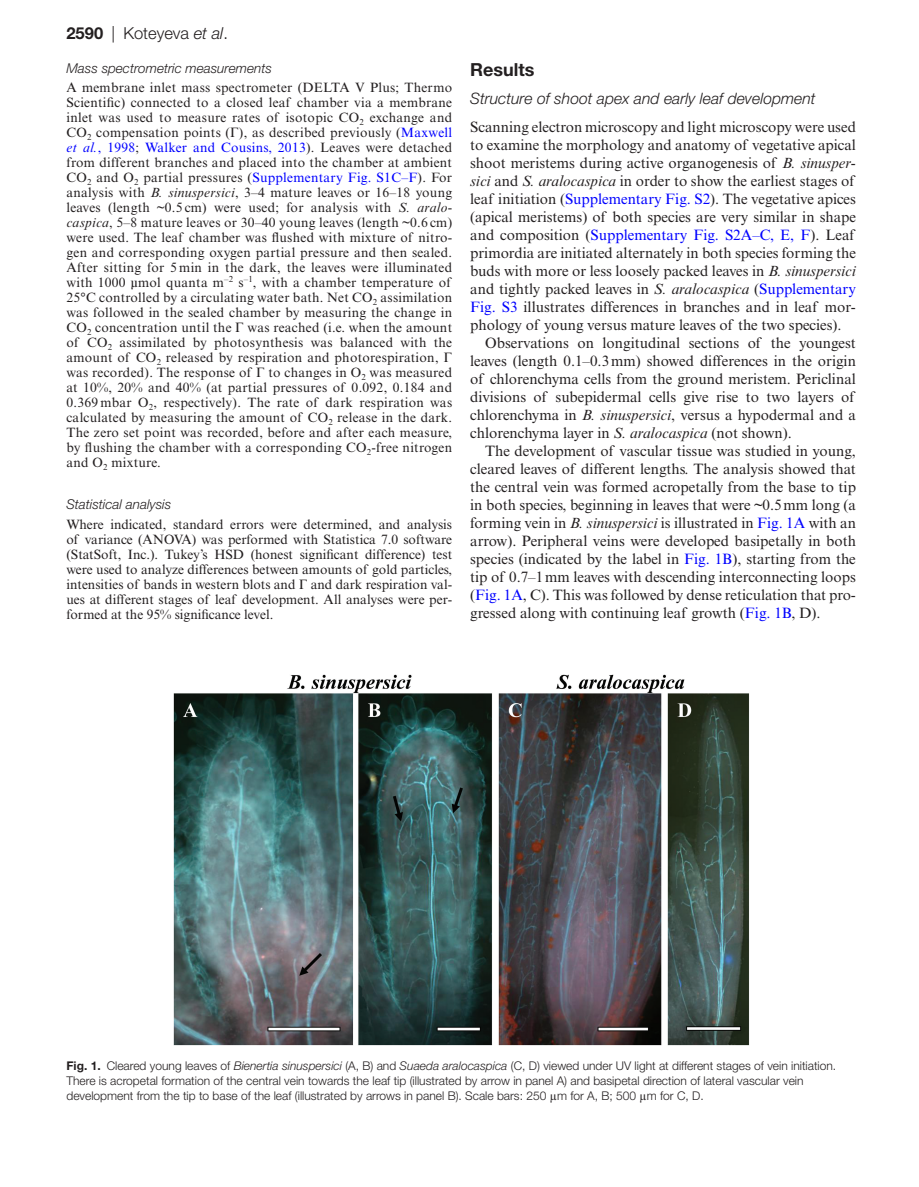
<style>
.page{position:relative;width:919px;height:1187px;background:#fff}
.page>*{position:absolute;margin:0;border:0;box-sizing:border-box;transform-origin:0 0}
.t1{font:700 18px "Helvetica Neue LT Std";color:#231f20}
.t2{font:300 16.5px "Helvetica Neue LT Std";color:#231f20}
.t3{font:italic 300 15.75px "Helvetica Neue LT Std";color:#231f20}
.t4{font:15px "Times New Roman MT Std";color:#231f20}
.t5{font:15px "Times New Roman MT Std";color:#00f}
.t6{font:13.5px/15px "Times New Roman MT Std";color:#231f20;text-align:justify}
.t7{font:italic 300 13.5px "Helvetica Neue LT Std";color:#231f20}
.t8{font:300 12px/15px "Helvetica Neue LT Std";color:#231f20}
.s1{font-weight:700}
.s2{font-style:italic}
.s3{font-family:"Gandhari Unicode"}
.s4{color:#00f}
.s5{font-style:italic;color:#00f}
.s6{color:#231f20}
.s7{font-family:"Gandhari Unicode";font-weight:400}
</style>
<div class="page">
<img style="left:173px;top:674px;width:576px;height:371px">
<p class="t2" style="left:66px;top:23px;width:163px"><span class="s1">2590</span> | Koteyeva <span class="s2">et al</span>.</p>
<p class="t7" style="left:66px;top:60px;width:207px">Mass spectrometric measurements</p>
<p class="t6" style="left:66px;top:80px;width:387px">A membrane inlet mass spectrometer (DELTA V Plus; Thermo Scientific) connected to a closed leaf chamber via a membrane inlet was used to measure rates of isotopic CO<sub>2</sub> exchange and CO<sub>2</sub> compensation points (<span class="s3">Γ</span>), as described previously (<span class="s4">Maxwell </span><span class="s5">et al.</span><span class="s4">, 1998</span>; <span class="s4">Walker and Cousins, 2013</span>). Leaves were detached from different branches and placed into the chamber at ambient CO<sub>2</sub> and O<sub>2</sub> partial pressures (<span class="s4">Supplementary Fig. S1C–F</span>). For analysis with <span class="s2">B. sinuspersici</span>, 3–4 mature leaves or 16–18 young leaves (length ~0.5 cm) were used; for analysis with <span class="s2">S. aralo&shy;caspica</span>, 5–8 mature leaves or 30–40 young leaves (length ~0.6 cm) were used. The leaf chamber was flushed with mixture of nitro&shy;gen and corresponding oxygen partial pressure and then sealed.<br>After sitting for 5 min in the dark, the leaves were illuminated with 1000 <span class="s3">µ</span>mol quanta m<sup>–2</sup> s<sup>–1</sup>, with a chamber temperature of 25°C controlled by a circulating water bath. Net CO<sub>2</sub> assimilation was followed in the sealed chamber by measuring the change in CO<sub>2</sub> concentration until the <span class="s3">Γ</span> was reached (i.e. when the amount of CO<sub>2</sub> assimilated by photosynthesis was balanced with the amount of CO<sub>2</sub> released by respiration and photorespiration, <span class="s3">Г </span>was recorded). The response of <span class="s3">Γ</span> to changes in O<sub>2</sub> was measured at 10%, 20% and 40% (at partial pressures of 0.092, 0.184 and 0.369 mbar O<sub>2</sub>, respectively). The rate of dark respiration was calculated by measuring the amount of CO<sub>2</sub> release in the dark.<br>The zero set point was recorded, before and after each measure, by flushing the chamber with a corresponding CO<sub>2</sub>-free nitrogen and O<sub>2</sub> mixture.</p>
<p class="t7" style="left:66px;top:496px;width:106px">Statistical analysis</p>
<p class="t6" style="left:66px;top:517px;width:387px">Where indicated, standard errors were determined, and analysis of variance (ANOVA) was performed with Statistica 7.0 software (StatSoft, Inc.). Tukey’s HSD (honest significant difference) test were used to analyze differences between amounts of gold particles, intensities of bands in western blots and <span class="s3">Г</span> and dark respiration val&shy;ues at different stages of leaf development. All analyses were per&shy;formed at the 95% significance level.</p>
<h1 class="t1" style="left:470px;top:58px;width:66px">Results</h1>
<p class="t3" style="left:470px;top:89px;width:347px">Structure of shoot apex and early leaf development</p>
<p class="t4" style="left:470px;top:118px;width:387px">Scanning electron microscopy and light microscopy were used</p>
<p class="t4" style="left:470px;top:136px;width:387px">to examine the morphology and anatomy of vegetative apical</p>
<p class="t4" style="left:470px;top:154px;width:387px">shoot meristems during active organogenesis of <span class="s2">B. sinusper-</span></p>
<p class="t4" style="left:470px;top:172px;width:386px"><span class="s2">sici</span> and <span class="s2">S. aralocaspica</span> in order to show the earliest stages of</p>
<p class="t4" style="left:470px;top:190px;width:387px">leaf initiation (<span class="s4">Supplementary Fig. S2</span>). The vegetative apices</p>
<p class="t4" style="left:470px;top:208px;width:387px">(apical meristems) of both species are very similar in shape</p>
<p class="t5" style="left:470px;top:226px;width:386px"><span class="s6">and composition (</span>Supplementary Fig. S2A–C, E, F<span class="s6">). Leaf</span></p>
<p class="t4" style="left:470px;top:244px;width:387px">primordia are initiated alternately in both species forming the</p>
<p class="t4" style="left:470px;top:262px;width:387px">buds with more or less loosely packed leaves in <span class="s2">B. sinuspersici</span></p>
<p class="t4" style="left:470px;top:280px;width:387px">and tightly packed leaves in <span class="s2">S. aralocaspica</span> (<span class="s4">Supplementary</span></p>
<p class="t4" style="left:470px;top:298px;width:387px"><span class="s4">Fig. S3</span> illustrates differences in branches and in leaf mor-</p>
<p class="t4" style="left:470px;top:316px;width:373px">phology of young versus mature leaves of the two species).</p>
<p class="t4" style="left:485px;top:334px;width:372px">Observations on longitudinal sections of the youngest</p>
<p class="t4" style="left:470px;top:352px;width:387px">leaves (length 0.1–0.3mm) showed differences in the origin</p>
<p class="t4" style="left:470px;top:370px;width:387px">of chlorenchyma cells from the ground meristem. Periclinal</p>
<p class="t4" style="left:470px;top:388px;width:386px">divisions of subepidermal cells give rise to two layers of</p>
<p class="t4" style="left:470px;top:406px;width:387px">chlorenchyma in <span class="s2">B. sinuspersici</span>, versus a hypodermal and a</p>
<p class="t4" style="left:470px;top:424px;width:323px">chlorenchyma layer in <span class="s2">S. aralocaspica</span> (not shown).</p>
<p class="t4" style="left:485px;top:442px;width:372px">The development of vascular tissue was studied in young,</p>
<p class="t4" style="left:470px;top:460px;width:387px">cleared leaves of different lengths. The analysis showed that</p>
<p class="t4" style="left:470px;top:478px;width:387px">the central vein was formed acropetally from the base to tip</p>
<p class="t4" style="left:470px;top:496px;width:387px">in both species, beginning in leaves that were ~0.5mm long (a</p>
<p class="t4" style="left:470px;top:514px;width:387px">forming vein in <span class="s2">B. sinuspersici</span> is illustrated in <span class="s4">Fig. 1A</span> with an</p>
<p class="t4" style="left:470px;top:532px;width:387px">arrow). Peripheral veins were developed basipetally in both</p>
<p class="t4" style="left:470px;top:550px;width:387px">species (indicated by the label in <span class="s4">Fig. 1B</span>), starting from the</p>
<p class="t4" style="left:470px;top:568px;width:387px">tip of 0.7–1mm leaves with descending interconnecting loops</p>
<p class="t4" style="left:470px;top:586px;width:387px">(<span class="s4">Fig. 1A</span>, C). This was followed by dense reticulation that pro-</p>
<p class="t4" style="left:470px;top:604px;width:352px">gressed along with continuing leaf growth (<span class="s4">Fig. 1B</span>, D).</p>
<p class="t8" style="left:66px;top:1057px;width:771px"><span class="s1">Fig. 1.</span> Cleared young leaves of <span class="s2">Bienertia sinuspersici</span> (A, B) and <span class="s2">Suaeda aralocaspica</span> (C, D) viewed under UV light at different stages of vein initiation.<br>There is acropetal formation of the central vein towards the leaf tip (illustrated by arrow in panel A) and basipetal direction of lateral vascular vein development from the tip to base of the leaf (illustrated by arrows in panel B). Scale bars: 250 <span class="s7">μ</span>m for A, B; 500 <span class="s7">μ</span>m for C, D.</p>
</div>
